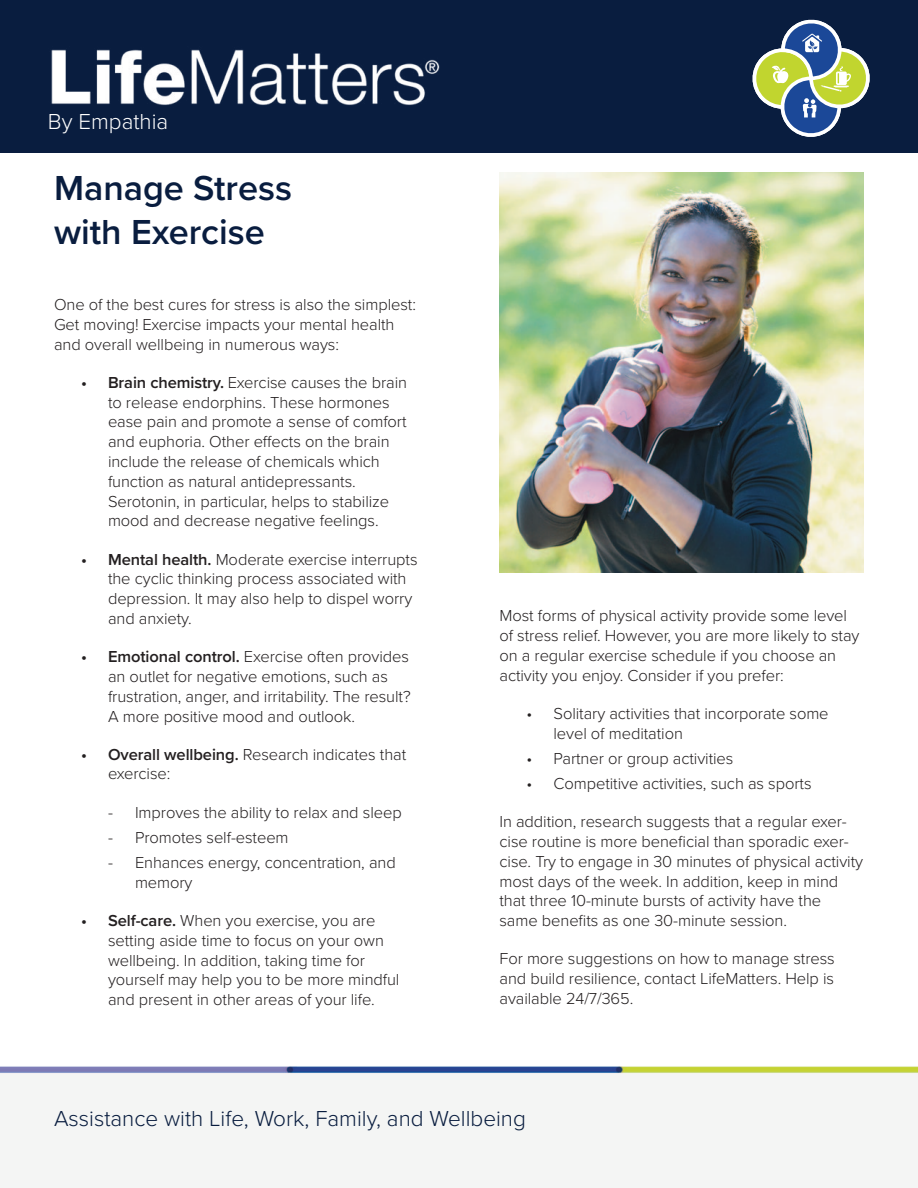
<style>
.page{position:relative;width:918px;height:1188px;background:#fff}
.page>*{position:absolute;margin:0;border:0;box-sizing:border-box;transform-origin:0 0}
.t1{font:600 36px/43.2px "Proxima Nova";color:#091d3f}
.t2{font:300 22.5px "Proxima Nova";color:#091d3f}
.t3{font:300 22.5px "Proxima Nova";color:#fff}
.t4{font:300 16.5px/19.8px "Proxima Nova";letter-spacing:-.005em;color:#231f20}
.s1{font-weight:600}
</style>
<div class="page">
<div style="left:0;top:0;width:918px;height:153px;background:#091d3f"></div>
<img style="left:51px;top:49px;width:389px;height:57px">
<img style="left:0;top:1066px;width:918px;height:16px">
<img style="left:500px;top:172px;width:364px;height:400px">
<svg style="left:753px;top:19px;width:117px;height:118px"></svg>
<p class="t3" style="left:48px;top:114px;width:122px">By Empathia</p>
<p class="t1" style="left:54px;top:170px;width:240px">Manage Stress with Exercise</p>
<p class="t4" style="left:54px;top:296px;width:363px">One of the best cures for stress is also the simplest:<br>Get moving! Exercise impacts your mental health and overall wellbeing in numerous ways:</p>
<p class="t4" style="left:108px;top:374px;width:301px;text-indent:-27px"><span class="s1">• Brain chemistry.</span> Exercise causes the brain to release endorphins. These hormones ease pain and promote a sense of comfort and euphoria. Other effects on the brain include the release of chemicals which function as natural antidepressants.<br>Serotonin, in particular, helps to stabilize mood and decrease negative feelings.</p>
<p class="t4" style="left:108px;top:551px;width:311px;text-indent:-27px"><span class="s1">• Mental health.</span> Moderate exercise interrupts the cyclic thinking process associated with depression. It may also help to dispel worry and anxiety.</p>
<p class="t4" style="left:108px;top:648px;width:304px;text-indent:-27px"><span class="s1">• Emotional control.</span> Exercise often provides an outlet for negative emotions, such as frustration, anger, and irritability. The result?<br>A more positive mood and outlook.</p>
<p class="t4" style="left:108px;top:746px;width:300px;text-indent:-27px"><span class="s1">• Overall wellbeing.</span> Research indicates that exercise:</p>
<p class="t4" style="left:108px;top:804px;width:295px">- Improves the ability to relax and sleep</p>
<p class="t4" style="left:108px;top:829px;width:182px">- Promotes self-esteem</p>
<p class="t4" style="left:135px;top:854px;width:262px;text-indent:-27px">- Enhances energy, concentration, and memory</p>
<p class="t4" style="left:108px;top:912px;width:293px;text-indent:-27px"><span class="s1">• Self-care.</span> When you exercise, you are setting aside time to focus on your own wellbeing. In addition, taking time for yourself may help you to be more mindful and present in other areas of your life.</p>
<p class="t4" style="left:500px;top:608px;width:361px">Most forms of physical activity provide some level of stress relief. However, you are more likely to stay on a regular exercise schedule if you choose an activity you enjoy. Consider if you prefer:</p>
<p class="t4" style="left:554px;top:705px;width:277px;text-indent:-27px">• Solitary activities that incorporate some level of meditation</p>
<p class="t4" style="left:526px;top:750px;width:208px">• Partner or group activities</p>
<p class="t4" style="left:526px;top:775px;width:287px">• Competitive activities, such as sports</p>
<p class="t4" style="left:500px;top:813px;width:365px">In addition, research suggests that a regular exer&shy;cise routine is more beneficial than sporadic exer&shy;cise. Try to engage in 30 minutes of physical activity most days of the week. In addition, keep in mind that three 10-minute bursts of activity have the same benefits as one 30-minute session.</p>
<p class="t4" style="left:500px;top:951px;width:337px;text-align:justify">For more suggestions on how to manage stress and build resilience, contact LifeMatters. Help is available 24/7/365.</p>
<p class="t2" style="left:54px;top:1111px;width:473px">Assistance with Life, Work, Family, and Wellbeing</p>
</div>
